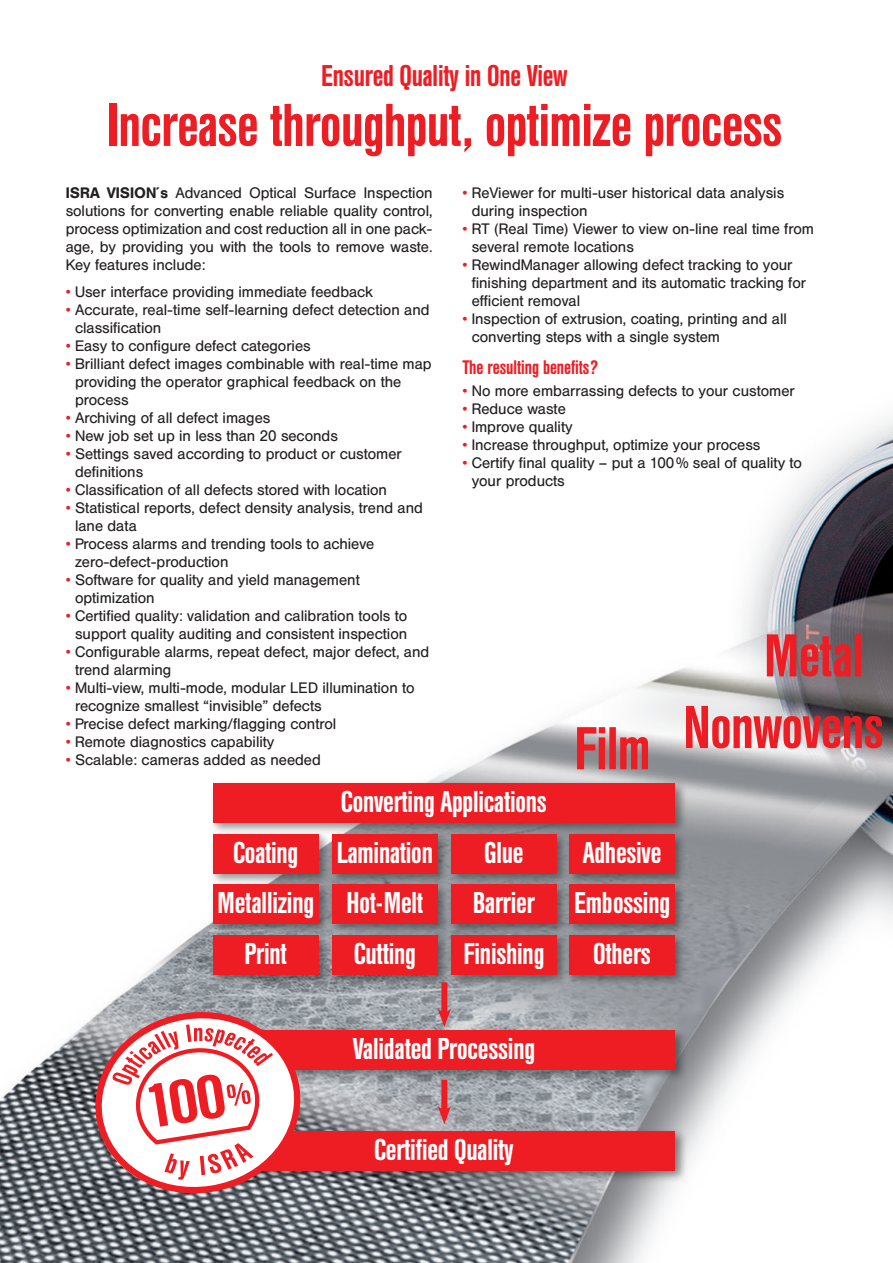
<style>
.page{position:relative;width:893px;height:1263px;background:#fff}
.page>*{position:absolute;margin:0;border:0;box-sizing:border-box;transform-origin:0 0}
.t1{font:500 60px "Helvetica Con BQ";letter-spacing:-.005em;color:#ee1d23}
.t2{font:500 30px/50.7px "Helvetica Con BQ";letter-spacing:-.005em;color:#fff;text-align:center}
.t3{font:500 30px "Helvetica Con BQ";letter-spacing:-.005em;color:#ee1d23}
.t4{font:500 19.5px "Helvetica Con BQ";color:#ee1d23}
.t5{font:15px/18px "Helvetica BQ";color:#231f20}
.s1{font-weight:500}
.s2{color:#ee1d23}
</style>
<div class="page">
<img style="left:0;top:418px;width:893px;height:845px">
<div style="left:209px;top:779px;width:479px;height:56px;background:#231f20;opacity:.5"></div>
<div style="left:213px;top:783px;width:462px;height:39px;background:#ee1d23"></div>
<div style="left:209px;top:1027px;width:479px;height:56px;background:#231f20;opacity:.5"></div>
<div style="left:213px;top:1031px;width:462px;height:39px;background:#ee1d23"></div>
<div style="left:209px;top:1127px;width:479px;height:56px;background:#231f20;opacity:.5"></div>
<div style="left:213px;top:1131px;width:462px;height:39px;background:#ee1d23"></div>
<div style="left:209px;top:830px;width:122px;height:56px;background:#231f20;opacity:.5"></div>
<div style="left:213px;top:834px;width:105px;height:39px;background:#ee1d23"></div>
<div style="left:209px;top:881px;width:122px;height:55px;background:#231f20;opacity:.5"></div>
<div style="left:213px;top:884px;width:105px;height:40px;background:#ee1d23"></div>
<div style="left:209px;top:931px;width:122px;height:56px;background:#231f20;opacity:.5"></div>
<div style="left:213px;top:935px;width:105px;height:39px;background:#ee1d23"></div>
<div style="left:328px;top:830px;width:122px;height:56px;background:#231f20;opacity:.5"></div>
<div style="left:332px;top:834px;width:106px;height:39px;background:#ee1d23"></div>
<div style="left:328px;top:881px;width:122px;height:55px;background:#231f20;opacity:.5"></div>
<div style="left:332px;top:884px;width:106px;height:40px;background:#ee1d23"></div>
<div style="left:328px;top:931px;width:122px;height:56px;background:#231f20;opacity:.5"></div>
<div style="left:332px;top:935px;width:106px;height:39px;background:#ee1d23"></div>
<div style="left:447px;top:830px;width:122px;height:56px;background:#231f20;opacity:.5"></div>
<div style="left:451px;top:834px;width:106px;height:39px;background:#ee1d23"></div>
<div style="left:447px;top:881px;width:122px;height:55px;background:#231f20;opacity:.5"></div>
<div style="left:451px;top:884px;width:106px;height:40px;background:#ee1d23"></div>
<div style="left:447px;top:931px;width:122px;height:56px;background:#231f20;opacity:.5"></div>
<div style="left:451px;top:935px;width:106px;height:39px;background:#ee1d23"></div>
<div style="left:566px;top:830px;width:122px;height:56px;background:#231f20;opacity:.5"></div>
<div style="left:569px;top:834px;width:106px;height:39px;background:#ee1d23"></div>
<div style="left:566px;top:881px;width:122px;height:55px;background:#231f20;opacity:.5"></div>
<div style="left:569px;top:884px;width:106px;height:40px;background:#ee1d23"></div>
<div style="left:566px;top:931px;width:122px;height:56px;background:#231f20;opacity:.5"></div>
<div style="left:569px;top:935px;width:106px;height:39px;background:#ee1d23"></div>
<svg style="left:85px;top:1004px;width:222px;height:200px"></svg>
<div style="left:441px;top:982px;width:6px;height:33px;background:#ee1d23"></div>
<svg style="left:438px;top:1009px;width:13px;height:18px"></svg>
<div style="left:441px;top:1079px;width:6px;height:34px;background:#ee1d23"></div>
<svg style="left:438px;top:1106px;width:13px;height:18px"></svg>
<svg style="left:686px;top:706px;width:196px;height:42px;background:#cd6469"></svg>
<svg style="left:767px;top:634px;width:94px;height:43px;background:#bf444b"></svg>
<svg style="left:577px;top:727px;width:71px;height:42px;background:#d26367"></svg>
<h2 class="t3" style="left:321px;top:59px;width:248px">Ensured Quality in One View</h2>
<h1 class="t1" style="left:106px;top:93px;width:677px">Increase throughput, optimize process</h1>
<p class="t5" style="left:66px;top:184px;width:368px;text-align:justify"><span class="s1">ISRA VISION´s</span> Advanced Optical Surface Inspection solutions for converting enable reliable quality control, process optimization and cost reduction all in one pack&shy;age, by providing you with the tools to remove waste.<br>Key features include:</p>
<p class="t5" style="left:66px;top:283px;width:309px"><span class="s2">•</span> User interface providing immediate feedback</p>
<p class="t5" style="left:75px;top:301px;width:356px;text-indent:-9px"><span class="s2">•</span> Accurate, real-time self-learning defect detection and classification</p>
<p class="t5" style="left:66px;top:337px;width:247px"><span class="s2">•</span> Easy to configure defect categories</p>
<p class="t5" style="left:75px;top:355px;width:358px;text-indent:-9px"><span class="s2">•</span> Brilliant defect images combinable with real-time map providing the operator graphical feedback on the process</p>
<p class="t5" style="left:66px;top:409px;width:206px"><span class="s2">•</span> Archiving of all defect images</p>
<p class="t5" style="left:66px;top:427px;width:274px"><span class="s2">•</span> New job set up in less than 20 seconds</p>
<p class="t5" style="left:75px;top:445px;width:328px;text-indent:-9px"><span class="s2">•</span> Settings saved according to product or customer definitions</p>
<p class="t5" style="left:66px;top:481px;width:323px"><span class="s2">•</span> Classification of all defects stored with location</p>
<p class="t5" style="left:75px;top:499px;width:349px;text-indent:-9px"><span class="s2">•</span> Statistical reports, defect density analysis, trend and lane data</p>
<p class="t5" style="left:75px;top:535px;width:301px;text-indent:-9px"><span class="s2">•</span> Process alarms and trending tools to achieve zero-defect-production</p>
<p class="t5" style="left:75px;top:571px;width:286px;text-indent:-9px"><span class="s2">•</span> Software for quality and yield management optimization</p>
<p class="t5" style="left:66px;top:607px;width:343px;text-align:right"><span class="s2">•</span> Certified quality: validation and calibration tools to support quality auditing and consistent inspection</p>
<p class="t5" style="left:75px;top:643px;width:356px;text-indent:-9px"><span class="s2">•</span> Configurable alarms, repeat defect, major defect, and trend alarming</p>
<p class="t5" style="left:75px;top:679px;width:341px;text-indent:-9px"><span class="s2">•</span> Multi-view, multi-mode, modular LED illumination to recognize smallest “invisible” defects</p>
<p class="t5" style="left:66px;top:715px;width:272px"><span class="s2">•</span> Precise defect marking/flagging control</p>
<p class="t5" style="left:66px;top:733px;width:210px"><span class="s2">•</span> Remote diagnostics capability</p>
<p class="t5" style="left:66px;top:751px;width:257px"><span class="s2">•</span> Scalable: cameras added as needed</p>
<p class="t5" style="left:472px;top:184px;width:314px;text-indent:-9px"><span class="s2">•</span> ReViewer for multi-user historical data analysis during inspection</p>
<p class="t5" style="left:472px;top:220px;width:344px;text-indent:-9px"><span class="s2">•</span> RT (Real Time) Viewer to view on-line real time from several remote locations</p>
<p class="t5" style="left:472px;top:256px;width:336px;text-indent:-9px"><span class="s2">•</span> RewindManager allowing defect tracking to your finishing department and its automatic tracking for efficient removal</p>
<p class="t5" style="left:472px;top:310px;width:317px;text-indent:-9px"><span class="s2">•</span> Inspection of extrusion, coating, printing and all converting steps with a single system</p>
<h3 class="t4" style="left:462px;top:357px;width:138px">The resulting benefits?</h3>
<p class="t5" style="left:462px;top:383px;width:334px"><span class="s2">•</span> No more embarrassing defects to your customer</p>
<p class="t5" style="left:462px;top:401px;width:105px"><span class="s2">•</span> Reduce waste</p>
<p class="t5" style="left:462px;top:419px;width:112px"><span class="s2">•</span> Improve quality</p>
<p class="t5" style="left:462px;top:437px;width:300px"><span class="s2">•</span> Increase throughput, optimize your process</p>
<p class="t5" style="left:472px;top:455px;width:332px;text-indent:-9px"><span class="s2">•</span> Certify final quality – put a 100% seal of quality to your products</p>
<h2 class="t2" style="left:341px;top:777px;width:207px">Converting Applications</h2>
<h2 class="t2" style="left:217px;top:828px;width:98px">Coating<br>Metallizing<br>Print</h2>
<h2 class="t2" style="left:337px;top:828px;width:98px">Lamination<br>Hot-Melt<br>Cutting</h2>
<h2 class="t2" style="left:463px;top:828px;width:82px">Glue<br>Barrier<br>Finishing</h2>
<h2 class="t2" style="left:574px;top:828px;width:97px">Adhesive<br>Embossing<br>Others</h2>
<h2 class="t2" style="left:353px;top:1024px;width:184px">Validated Processing</h2>
<h2 class="t2" style="left:374px;top:1125px;width:141px">Certified Quality</h2>
</div>
